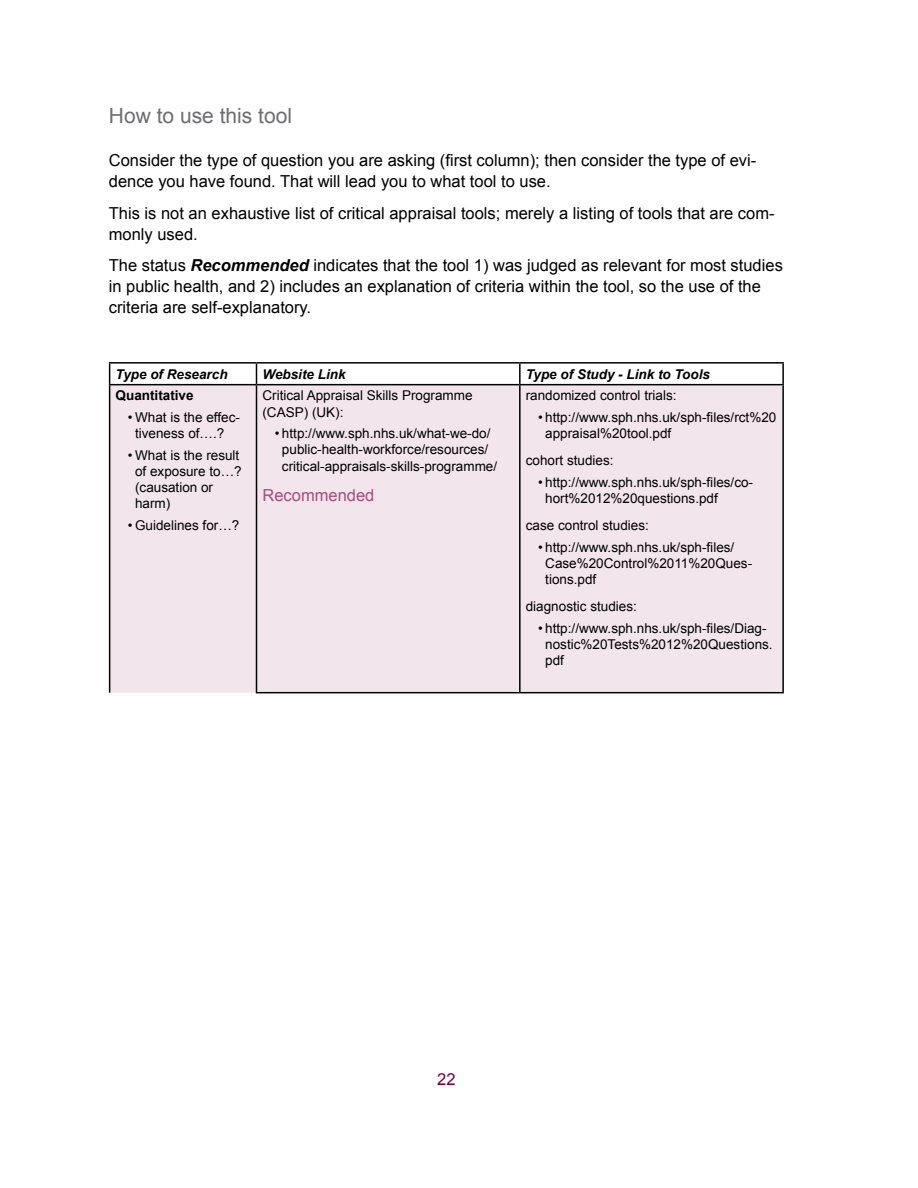
<style>
.page{position:relative;width:918px;height:1188px;background:#fff}
.page>*{position:absolute;margin:0;border:0;box-sizing:border-box;transform-origin:0 0}
.t1{font:21px "Arial";color:#6d6e71}
.t2{font:16.5px/21px "Arial";color:#000}
.t3{font:16.5px "Arial";color:#a44d79}
.t4{font:16.5px "Arial";color:#7c0040}
.t5{font:13.5px/16.2px "Arial";color:#000}
.t6{font:italic 700 13.5px "Arial";color:#000}
.t7{font:700 13.5px "Arial";color:#000}
.s1{font-weight:700;font-style:italic}
</style>
<div class="page">
<div style="left:110px;top:385px;width:672px;height:308px;background:#f2e6ec"></div>
<hr style="left:109px;top:362px;width:147px;height:2px;background:#000">
<svg style="left:109px;top:364px;width:1px;height:20px"></svg>
<hr style="left:256px;top:362px;width:264px;height:2px;background:#000">
<svg style="left:256px;top:364px;width:1px;height:20px"></svg>
<hr style="left:520px;top:362px;width:264px;height:2px;background:#000">
<hr style="left:519px;top:364px;width:2px;height:20px;background:#000">
<hr style="left:782px;top:364px;width:2px;height:20px;background:#000">
<hr style="left:109px;top:384px;width:147px;height:1px;background:#000">
<hr style="left:109px;top:385px;width:1px;height:308px;background:#000">
<hr style="left:256px;top:384px;width:264px;height:1px;background:#000">
<hr style="left:256px;top:385px;width:1px;height:307px;background:#000">
<hr style="left:520px;top:384px;width:264px;height:1px;background:#000">
<hr style="left:519px;top:385px;width:2px;height:307px;background:#000">
<hr style="left:782px;top:385px;width:2px;height:307px;background:#000">
<hr style="left:256px;top:692px;width:264px;height:1px;background:#000">
<hr style="left:520px;top:692px;width:264px;height:1px;background:#000">
<h1 class="t1" style="left:109px;top:102px;width:185px">How to use this tool</h1>
<p class="t2" style="left:109px;top:150px;width:649px">Consider the type of question you are asking (first column); then consider the type of evi&shy;dence you have found. That will lead you to what tool to use.</p>
<p class="t2" style="left:109px;top:203px;width:667px">This is not an exhaustive list of critical appraisal tools; merely a listing of tools that are com&shy;monly used.</p>
<p class="t2" style="left:109px;top:255px;width:676px">The status <span class="s1">Recommended</span> indicates that the tool 1) was judged as relevant for most studies in public health, and 2) includes an explanation of criteria within the tool, so the use of the criteria are self-explanatory.</p>
<p class="t6" style="left:116px;top:365px;width:114px">Type of Research</p>
<p class="t6" style="left:262px;top:365px;width:85px">Website Link</p>
<p class="t6" style="left:526px;top:365px;width:186px">Type of Study - Link to Tools</p>
<p class="t7" style="left:116px;top:387px;width:80px">Quantitative</p>
<p class="t5" style="left:135px;top:409px;width:106px;text-indent:-7px">• What is the effec&shy;tiveness of….?</p>
<p class="t5" style="left:135px;top:447px;width:108px;text-indent:-7px">• What is the result of exposure to…? (causation or harm)</p>
<p class="t5" style="left:128px;top:517px;width:113px">• Guidelines for…?</p>
<p class="t5" style="left:262px;top:388px;width:212px">Critical Appraisal Skills Programme (CASP) (UK):</p>
<p class="t5" style="left:275px;top:426px;width:224px;text-align:center">• http://www.sph.nhs.uk/what-we-do/ public-health-workforce/resources/ critical-appraisals-skills-programme/</p>
<p class="t3" style="left:262px;top:485px;width:113px">Recommended</p>
<p class="t5" style="left:526px;top:388px;width:152px">randomized control trials:</p>
<p class="t5" style="left:545px;top:409px;width:233px;text-indent:-7px">• http://www.sph.nhs.uk/sph-files/rct%20 appraisal%20tool.pdf</p>
<p class="t5" style="left:526px;top:453px;width:89px">cohort studies:</p>
<p class="t5" style="left:545px;top:474px;width:209px;text-indent:-7px">• http://www.sph.nhs.uk/sph-files/co&shy;hort%2012%20questions.pdf</p>
<p class="t5" style="left:526px;top:517px;width:125px">case control studies:</p>
<p class="t5" style="left:545px;top:539px;width:208px;text-indent:-7px">• http://www.sph.nhs.uk/sph-files/<br>Case%20Control%2011%20Ques&shy;tions.pdf</p>
<p class="t5" style="left:526px;top:598px;width:113px">diagnostic studies:</p>
<p class="t5" style="left:545px;top:620px;width:229px;text-indent:-7px">• http://www.sph.nhs.uk/sph-files/Diag&shy;nostic%20Tests%2012%20Questions. pdf</p>
<p class="t4" style="left:437px;top:1068px;width:20px">22</p>
</div>
